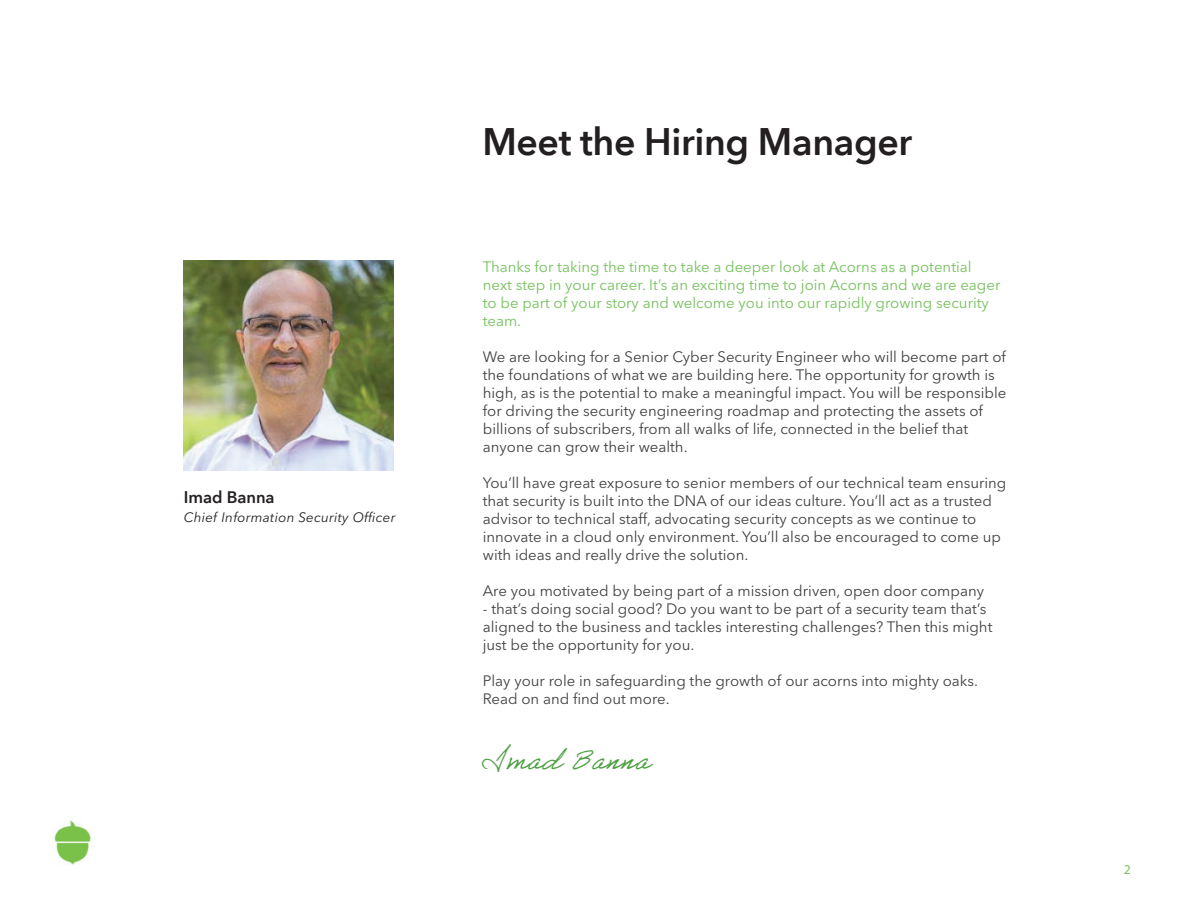
<style>
.page{position:relative;width:1188px;height:918px;background:#fff}
.page>*{position:absolute;margin:0;border:0;box-sizing:border-box;transform-origin:0 0}
.t1{font:600 37.5px "Avenir Next";letter-spacing:-.01em;color:#231f20}
.t2{font:27px "Adobe Handwriting Ernie";color:#4f9f45}
.t3{font:600 16.5px "Avenir Next";color:#231f20}
.t4{font:15px/18px "Avenir Next LT Pro";color:#414142}
.t5{font:15px/18px "Avenir Next LT Pro";color:#75c15d}
.t6{font:italic 13.5px "Avenir Next LT Pro";letter-spacing:.02em;color:#231f20}
.t7{font:13.5px "Myriad Pro";color:#77c261}
</style>
<div class="page">
<img style="left:53px;top:820px;width:40px;height:45px">
<img style="left:184px;top:261px;width:209px;height:209px">
<p class="t3" style="left:184px;top:483px;width:93px">Imad Banna</p>
<p class="t6" style="left:184px;top:509px;width:213px">Chief Information Security Officer</p>
<h1 class="t1" style="left:482px;top:109px;width:431px">Meet the Hiring Manager</h1>
<p class="t5" style="left:483px;top:257px;width:519px">Thanks for taking the time to take a deeper look at Acorns as a potential next step in your career. It’s an exciting time to join Acorns and we are eager to be part of your story and welcome you into our rapidly growing security team.</p>
<p class="t4" style="left:483px;top:347px;width:525px">We are looking for a Senior Cyber Security Engineer who will become part of the foundations of what we are building here. The opportunity for growth is high, as is the potential to make a meaningful impact. You will be responsible for driving the security engineering roadmap and protecting the assets of billions of subscribers, from all walks of life, connected in the belief that anyone can grow their wealth.</p>
<p class="t4" style="left:483px;top:473px;width:525px">You’ll have great exposure to senior members of our technical team ensuring that security is built into the DNA of our ideas culture. You’ll act as a trusted advisor to technical staff, advocating security concepts as we continue to innovate in a cloud only environment. You’ll also be encouraged to come up with ideas and really drive the solution.</p>
<p class="t4" style="left:483px;top:581px;width:503px">Are you motivated by being part of a mission driven, open door company</p>
<p class="t4" style="left:483px;top:599px;width:511px">- that’s doing social good? Do you want to be part of a security team that’s aligned to the business and tackles interesting challenges? Then this might just be the opportunity for you.</p>
<p class="t4" style="left:483px;top:671px;width:497px">Play your role in safeguarding the growth of our acorns into mighty oaks.<br>Read on and find out more.</p>
<h2 class="t2" style="left:481px;top:744px;width:170px">Imad Banna</h2>
<p class="t7" style="left:1124px;top:861px;width:8px">2</p>
</div>
